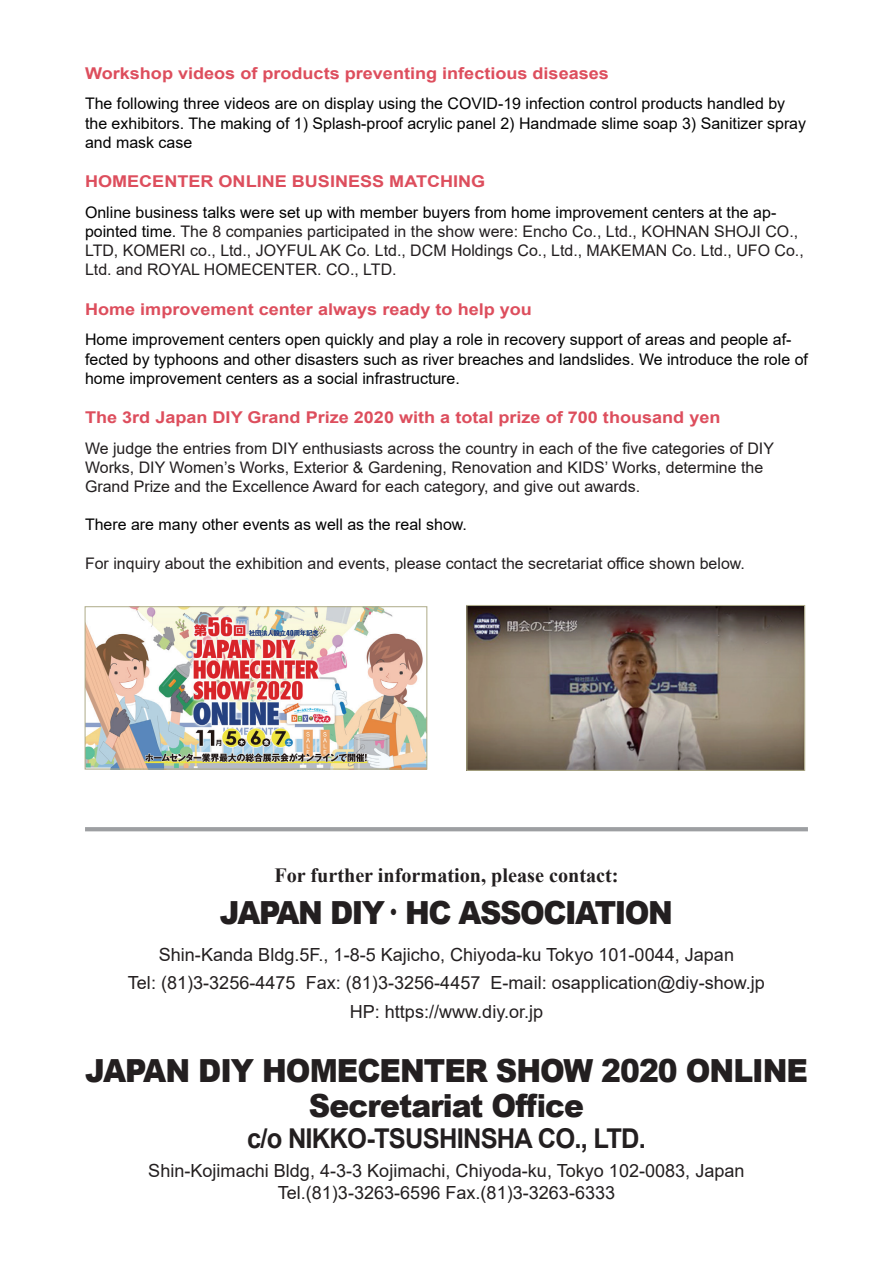
<style>
.page{position:relative;width:893px;height:1263px;background:#fff}
.page>*{position:absolute;margin:0;border:0;box-sizing:border-box;transform-origin:0 0}
.t1{font:900 31.8px/35.1px "Arial";letter-spacing:-.035em;color:#231f20;text-align:center;scale:.93 1}
.t2{font:700 27.3px "Arial";letter-spacing:-.03em;color:#231f20;scale:.93 1}
.t3{font:700 20.25px "Times New Roman";color:#231f20}
.t4{font:18px/28.7px "Arial";color:#231f20;text-align:center}
.t5{font:700 16.2px "Arial";color:#dd4e5d;scale:1.11 1}
.t6{font:15.9px/19.2px "Arial";color:#231f20}
.t7{font:15.9px/19.2px "Arial";color:#030303}
.s1{color:#030303}
.s2{font-family:"Koz Min Pro";font-weight:400}
</style>
<div class="page">
<hr style="left:85px;top:827px;width:723px;height:4px;background:#9d9fa2">
<img style="left:87px;top:609px;width:338px;height:158px">
<div style="left:85px;top:607px;width:342px;height:162px;border:1px solid #aeab88"></div>
<img style="left:469px;top:607px;width:334px;height:161px">
<div style="left:467px;top:605px;width:338px;height:165px;border:1px solid #aeab88"></div>
<p class="t5" style="left:85px;top:62px;width:473px">Workshop videos of products preventing infectious diseases</p>
<p class="t7" style="left:85px;top:94px;width:723px">The following three videos are on display using the COVID-19 infection control products handled by the exhibitors. The making of 1) Splash-proof acrylic panel 2) Handmade slime soap 3) Sanitizer spray and mask case</p>
<p class="t5" style="left:85px;top:170px;width:362px">HOMECENTER ONLINE BUSINESS MATCHING</p>
<p class="t6" style="left:85px;top:202px;width:720px"><span class="s1">Online business talks were set up with member buyers from home improvement centers at the ap&shy;pointed time.</span> The 8 companies participated in the show were: Encho Co., Ltd., KOHNAN SHOJI CO., LTD, KOMERI co., Ltd., JOYFUL AK Co. Ltd., DCM Holdings Co., Ltd., MAKEMAN Co. Ltd., UFO Co., Ltd. and ROYAL HOMECENTER. CO., LTD.</p>
<p class="t5" style="left:85px;top:298px;width:404px">Home improvement center always ready to help you</p>
<p class="t7" style="left:85px;top:330px;width:724px">Home improvement centers open quickly and play a role in recovery support of areas and people af&shy;fected by typhoons and other disasters such as river breaches and landslides. We introduce the role of home improvement centers as a social infrastructure.</p>
<p class="t5" style="left:85px;top:406px;width:574px">The 3rd Japan DIY Grand Prize 2020 with a total prize of 700 thousand yen</p>
<p class="t6" style="left:85px;top:438px;width:690px">We judge the entries from DIY enthusiasts across the country in each of the five categories of DIY<br>Works, DIY Women’s Works, Exterior &amp; Gardening, Renovation and KIDS’ Works, determine the<br>Grand Prize and the Excellence Award for each category, and give out awards.</p>
<p class="t7" style="left:85px;top:515px;width:383px">There are many other events as well as the real show.</p>
<p class="t6" style="left:85px;top:553px;width:661px">For inquiry about the exhibition and events, please contact the secretariat office shown below.</p>
<p class="t3" style="left:274px;top:861px;width:346px">For further information, please contact:</p>
<h1 class="t1" style="left:220px;top:894px;width:489px">JAPAN DIY<span class="s2">・</span>HC ASSOCIATION</h1>
<p class="t4" style="left:128px;top:940px;width:639px">Shin-Kanda Bldg.5F., 1-8-5 Kajicho, Chiyoda-ku Tokyo 101-0044, Japan<br>Tel: (81)3-3256-4475 Fax: (81)3-3256-4457 E-mail: osapplication@diy-show.jp<br>HP: https://www.diy.or.jp</p>
<h1 class="t1" style="left:85px;top:1052px;width:779px">JAPAN DIY HOMECENTER SHOW 2020 ONLINE<br>Secretariat Office</h1>
<h2 class="t2" style="left:247px;top:1119px;width:430px">c/o NIKKO-TSUSHINSHA CO., LTD.</h2>
<p class="t4" style="left:148px;top:1159px;width:598px;line-height:21.8px">Shin-Kojimachi Bldg, 4-3-3 Kojimachi, Chiyoda-ku, Tokyo 102-0083, Japan<br>Tel.(81)3-3263-6596 Fax.(81)3-3263-6333</p>
</div>
